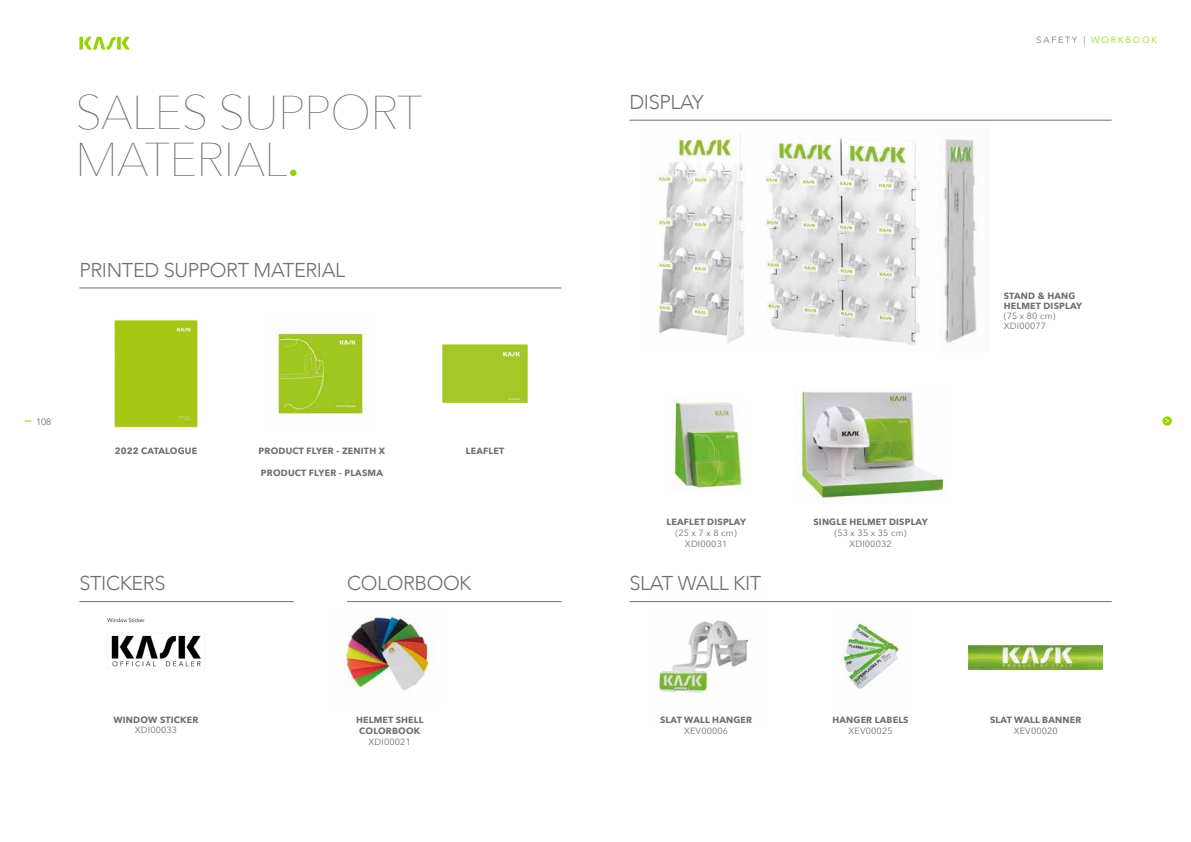
<style>
.page{position:relative;width:1191px;height:842px;background:#fff}
.page>*{position:absolute;margin:0;border:0;box-sizing:border-box;transform-origin:0 0}
.t1{font:200 47.3px/47.3px "Avenir Next";letter-spacing:-.02em;color:#706f6f}
.t2{font:300 20px "Avenir";letter-spacing:-.02em;color:#706f6f}
.t3{font:9.2px "Avenir";color:#706f6f}
.t4{font:700 9px/11px "Avenir Next";letter-spacing:.02em;color:#706f6f;text-align:center}
.t5{font:9px/11px "Avenir Next";letter-spacing:.02em;color:#706f6f;text-align:center}
.t6{font:300 9px "Avenir";letter-spacing:.2em;color:#93d500}
.t7{font:9px "Gotham";color:#fff}
.s1{color:#706f6f}
</style>
<div class="page">
<svg style="left:79px;top:37px;width:51px;height:13px"></svg>
<div style="left:1162px;top:416px;width:9px;height:10px;background:#93d500;border-radius:50%"></div>
<svg style="left:290px;top:170px;width:6px;height:6px"></svg>
<img style="left:114px;top:319px;width:84px;height:109px">
<img style="left:274px;top:327px;width:92px;height:92px">
<img style="left:442px;top:344px;width:86px;height:60px">
<img style="left:342px;top:616px;width:92px;height:75px">
<img style="left:655px;top:134px;width:266px;height:211px">
<img style="left:107px;top:617px;width:98px;height:52px">
<img style="left:674px;top:401px;width:69px;height:88px">
<img style="left:794px;top:387px;width:150px;height:115px">
<img style="left:944px;top:139px;width:36px;height:204px">
<hr style="left:79px;top:288px;width:482px;height:1px;background:#706f6f">
<hr style="left:629px;top:120px;width:482px;height:1px;background:#706f6f">
<hr style="left:347px;top:601px;width:214px;height:1px;background:#706f6f">
<hr style="left:79px;top:601px;width:215px;height:1px;background:#706f6f">
<img style="left:650px;top:602px;width:112px;height:98px">
<img style="left:842px;top:622px;width:58px;height:67px">
<img style="left:968px;top:646px;width:135px;height:23px">
<hr style="left:629px;top:601px;width:482px;height:1px;background:#706f6f">
<h1 class="t1" style="left:75px;top:86px;width:349px">SALES SUPPORT<br>MATERIAL</h1>
<h2 class="t2" style="left:79px;top:258px;width:267px">PRINTED SUPPORT MATERIAL</h2>
<h2 class="t2" style="left:629px;top:90px;width:75px">DISPLAY</h2>
<p class="t6" style="left:1036px;top:35px;width:122px"><span class="s1">SAFETY |</span> WORKBOOK</p>
<p class="t4" style="left:1003px;top:290px;width:80px;line-height:10px;text-align:left">STAND &amp; HANG<br>HELMET DISPLAY</p>
<p class="t5" style="left:1003px;top:310px;width:53px;line-height:10px;text-align:left">(75 x 80 cm)<br>XDI00077</p>
<p class="t3" style="left:36px;top:416px;width:17px">108</p>
<p class="t7" style="left:1164px;top:416px;width:7px">&gt;</p>
<p class="t4" style="left:115px;top:445px;width:84px">2022 CATALOGUE</p>
<p class="t4" style="left:259px;top:445px;width:128px">PRODUCT FLYER - ZENITH X</p>
<p class="t4" style="left:261px;top:467px;width:123px">PRODUCT FLYER - PLASMA</p>
<p class="t4" style="left:466px;top:445px;width:40px">LEAFLET</p>
<h2 class="t2" style="left:79px;top:572px;width:88px">STICKERS</h2>
<h2 class="t2" style="left:347px;top:572px;width:126px">COLORBOOK</h2>
<p class="t4" style="left:113px;top:714px;width:86px">WINDOW STICKER</p>
<p class="t5" style="left:135px;top:723px;width:44px">XDI00033</p>
<p class="t4" style="left:356px;top:714px;width:69px">HELMET SHELL<br>COLORBOOK</p>
<p class="t5" style="left:368px;top:735px;width:44px">XDI00021</p>
<p class="t4" style="left:666px;top:516px;width:81px">LEAFLET DISPLAY</p>
<p class="t5" style="left:675px;top:526px;width:63px">(25 x 7 x 8 cm)<br>XDI00031</p>
<h2 class="t2" style="left:629px;top:572px;width:133px">SLAT WALL KIT</h2>
<p class="t4" style="left:660px;top:714px;width:94px">SLAT WALL HANGER</p>
<p class="t5" style="left:684px;top:724px;width:46px">XEV00006</p>
<p class="t4" style="left:813px;top:516px;width:116px">SINGLE HELMET DISPLAY</p>
<p class="t5" style="left:834px;top:527px;width:74px">(53 x 35 x 35 cm)<br>XDI00032</p>
<p class="t4" style="left:832px;top:714px;width:78px">HANGER LABELS</p>
<p class="t5" style="left:848px;top:724px;width:46px">XEV00025</p>
<p class="t4" style="left:990px;top:714px;width:93px">SLAT WALL BANNER</p>
<p class="t5" style="left:1013px;top:724px;width:46px">XEV00020</p>
</div>
